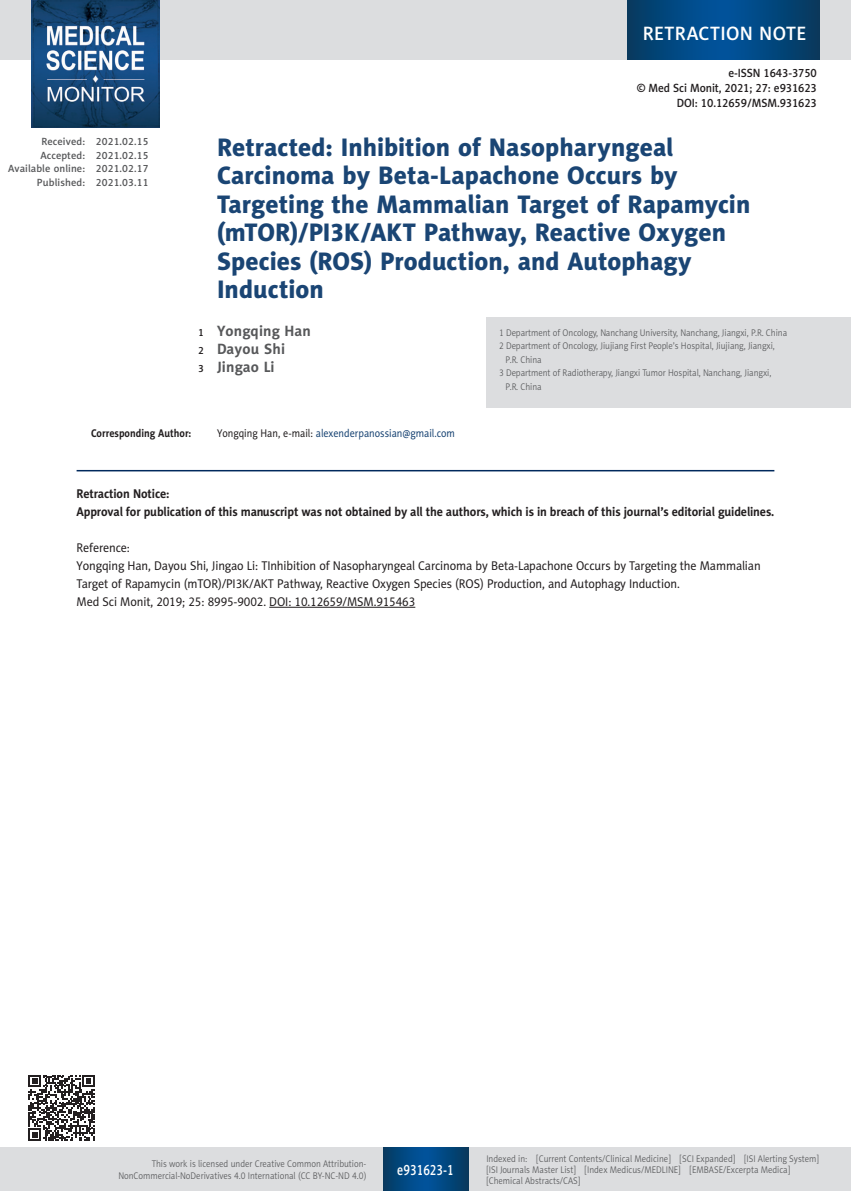
<style>
.page{position:relative;width:851px;height:1191px;background:#fff}
.page>*{position:absolute;margin:0;border:0;box-sizing:border-box;transform-origin:0 0}
.MSM_Tytul{font:25.5px/28.5px "Naomi Sans EFN Heavy";color:#1a4574}
.t1{font:19.5px "Naomi Sans EFN Medium";letter-spacing:.015em;color:#fff}
.MSM_Autorzy{font:700 15px "Naomi Sans EFN";letter-spacing:.01em;color:#57585a}
.MSM_e-PAGINA{font:15px "Naomi Sans EFN Medium";color:#fff;scale:.8 1}
.MSM_Summary_body{font:12.75px/18px "Naomi Sans EFN";letter-spacing:-.01em;color:#231f20;scale:.95 1}
.MSM_Summary_body-2{font:700 12.75px "Naomi Sans EFN";letter-spacing:-.01em;color:#231f20;scale:.95 1}
.MSM_full_text_pdf{font:12px "Naomi Sans EFN Medium";letter-spacing:-.01em;color:#231f20;scale:.95 1}
.MSM_Adres{font:11.25px "Naomi Sans EFN";color:#1a4574;scale:.9 1}
.MSM_Adres-2{font:700 11.25px "Naomi Sans EFN";color:#231f20;scale:.9 1}
.t2{font:10.5px "Naomi Sans EFN Medium";letter-spacing:.01em;color:#57585a}
.MSM_Afiliacja{font:9.75px/11.2px "Naomi Sans EFN Light";color:#57585a;scale:.9 1}
.s1{font-family:"Naomi Sans EFN Medium";font-weight:400;font-size:10.5px;color:#231f20}
.s2{color:#231f20}
</style>
<div class="page">
<hr style="left:77px;top:470px;width:697px;height:1px;background:#00295c">
<hr style="left:269px;top:607px;width:146px;height:1px;background:#231f20">
<svg style="left:28px;top:1075px;width:67px;height:66px"></svg>
<div style="left:486px;top:318px;width:364px;height:90px;background:#dcdddf"></div>
<div style="left:0;top:1148px;width:850px;height:43px;background:#dcdddf"></div>
<div style="left:0;top:0;width:850px;height:60px;background:#dcdddf"></div>
<svg style="left:627px;top:0;width:192px;height:60px;background:#02477e"></svg>
<img style="left:32px;top:0;width:127px;height:128px">
<svg style="left:383px;top:1147px;width:85px;height:43px;background:#02477e"></svg>
<p class="t2" style="left:41px;top:136px;width:109px">Received: 2021.02.15</p>
<p class="t2" style="left:40px;top:149px;width:110px">Accepted: 2021.02.15</p>
<p class="t2" style="left:8px;top:163px;width:142px">Available online: 2021.02.17</p>
<p class="t2" style="left:37px;top:176px;width:113px">Published: 2021.03.11</p>
<h2 class="t1" style="left:642px;top:22px;width:165px">RETRACTION NOTE</h2>
<p class="MSM_full_text_pdf" style="left:728px;top:66px;width:95px">e-ISSN 1643-3750</p>
<p class="MSM_full_text_pdf" style="left:636px;top:81px;width:191px">© Med Sci Monit, 2021; 27: e931623</p>
<p class="MSM_full_text_pdf" style="left:676px;top:96px;width:149px">DOI: 10.12659/MSM.931623</p>
<p class="MSM_Tytul" style="left:217px;top:132px;width:534px">Retracted: Inhibition of Nasopharyngeal Carcinoma by Beta-Lapachone Occurs by Targeting the Mammalian Target of Rapamycin (mTOR)/PI3K/AKT Pathway, Reactive Oxygen Species (ROS) Production, and Autophagy Induction</p>
<p class="MSM_Autorzy" style="left:198px;top:322px;width:114px"><span class="s1">1</span> Yongqing Han</p>
<p class="MSM_Autorzy" style="left:198px;top:340px;width:88px"><span class="s1">2</span> Dayou Shi</p>
<p class="MSM_Autorzy" style="left:198px;top:358px;width:78px"><span class="s1">3</span> Jingao Li</p>
<p class="MSM_Afiliacja" style="left:499px;top:327px;width:321px">1 Department of Oncology, Nanchang University, Nanchang, Jiangxi, P.R. China</p>
<p class="MSM_Afiliacja" style="left:505px;top:339px;width:301px;line-height:13.5px;text-indent:-6px">2 Department of Oncology, Jiujiang First People’s Hospital, Jiujiang, Jiangxi,<br>P.R. China</p>
<p class="MSM_Afiliacja" style="left:505px;top:366px;width:297px;line-height:13.5px;text-indent:-6px">3 Department of Radiotherapy, Jiangxi Tumor Hospital, Nanchang, Jiangxi,<br>P.R. China</p>
<p class="MSM_Adres-2" style="left:91px;top:427px;width:113px">Corresponding Author:</p>
<p class="MSM_Adres" style="left:217px;top:427px;width:266px"><span class="s2">Yongqing Han, e-mail:</span> alexenderpanossian@gmail.com</p>
<p class="MSM_Summary_body-2" style="left:77px;top:486px;width:99px">Retraction Notice:</p>
<p class="MSM_Summary_body-2" style="left:77px;top:504px;width:736px">Approval for publication of this manuscript was not obtained by all the authors, which is in breach of this journal’s editorial guidelines.</p>
<p class="MSM_Summary_body" style="left:77px;top:539px;width:58px">Reference:</p>
<p class="MSM_Summary_body" style="left:77px;top:557px;width:721px">Yongqing Han, Dayou Shi, Jingao Li: TInhibition of Nasopharyngeal Carcinoma by Beta-Lapachone Occurs by Targeting the Mammalian<br>Target of Rapamycin (mTOR)/PI3K/AKT Pathway, Reactive Oxygen Species (ROS) Production, and Autophagy Induction.<br>Med Sci Monit, 2019; 25: 8995-9002. DOI: 10.12659/MSM.915463</p>
<p class="MSM_Afiliacja" style="left:118px;top:1158px;width:277px;text-align:right">This work is licensed under Creative Common Attribution-<br>NonCommercial-NoDerivatives 4.0 International (CC BY-NC-ND 4.0)</p>
<p class="MSM_e-PAGINA" style="left:397px;top:1160px;width:72px">e931623-1</p>
<p class="MSM_Afiliacja" style="left:486px;top:1152px;width:371px">Indexed in: [Current Contents/Clinical Medicine] [SCI Expanded] [ISI Alerting System] [ISI Journals Master List] [Index Medicus/MEDLINE] [EMBASE/Excerpta Medica] [Chemical Abstracts/CAS]</p>
</div>
